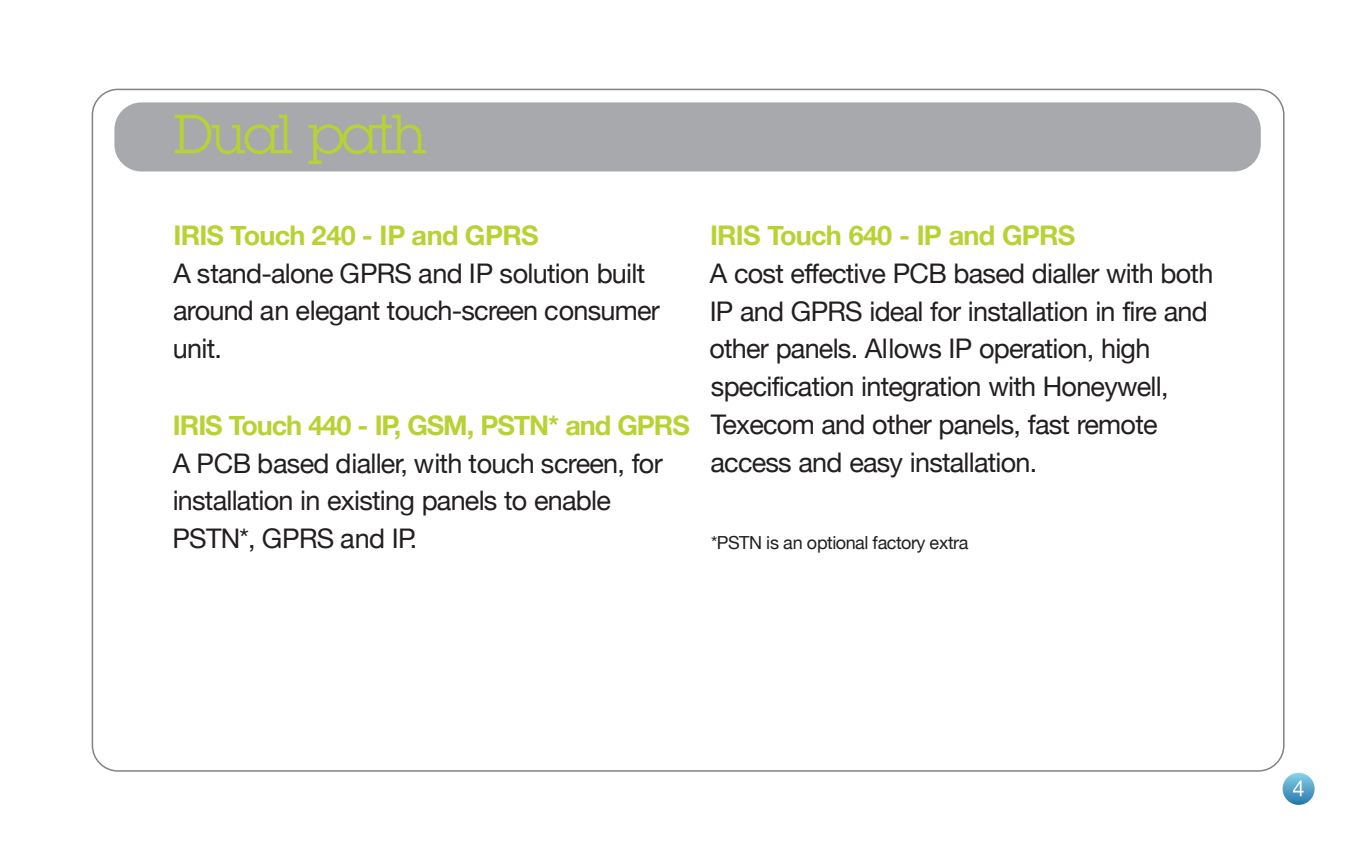
<style>
.page{position:relative;width:1371px;height:861px;background:#fff}
.page>*{position:absolute;margin:0;border:0;box-sizing:border-box;transform-origin:0 0}
.t1{font:54px "Lubalin Graph";letter-spacing:-.03em;color:#b8d233}
.t2{font:27px/37.8px "Helvetica Neue";letter-spacing:-.03em;color:#231f20}
.t3{font:700 27px "Helvetica Neue";letter-spacing:-.03em;color:#b8d233}
.t4{font:18px "Helvetica Neue";letter-spacing:-.03em;color:#231f20}
</style>
<div class="page">
<div style="left:116px;top:104px;width:1143px;height:66px;background:#a8a9ad;border-radius:26px"></div>
<div style="left:114px;top:102px;width:1146px;height:69px;border:3px solid #a8a9ad;border-radius:26px"></div>
<svg style="left:1282px;top:772px;width:32px;height:32px"></svg>
<svg style="left:1293px;top:780px;width:10px;height:16px"></svg>
<h1 class="t1" style="left:173px;top:115px;width:254px">Dual path</h1>
<p class="t3" style="left:173px;top:218px;width:367px">IRIS Touch 240 - IP and GPRS</p>
<p class="t2" style="left:173px;top:254px;width:488px">A stand-alone GPRS and IP solution built around an elegant touch-screen consumer unit.</p>
<p class="t3" style="left:173px;top:408px;width:518px">IRIS Touch 440 - IP, GSM, PSTN* and GPRS</p>
<p class="t2" style="left:172px;top:443px;width:491px">A PCB based dialler, with touch screen, for installation in existing panels to enable<br>PSTN*, GPRS and IP.</p>
<p class="t3" style="left:710px;top:218px;width:367px">IRIS Touch 640 - IP and GPRS</p>
<p class="t2" style="left:709px;top:254px;width:505px">A cost effective PCB based dialler with both IP and GPRS ideal for installation in fire and other panels. Allows IP operation, high specification integration with Honeywell, Texecom and other panels, fast remote access and easy installation.</p>
<p class="t4" style="left:711px;top:532px;width:259px">*PSTN is an optional factory extra</p>
</div>
